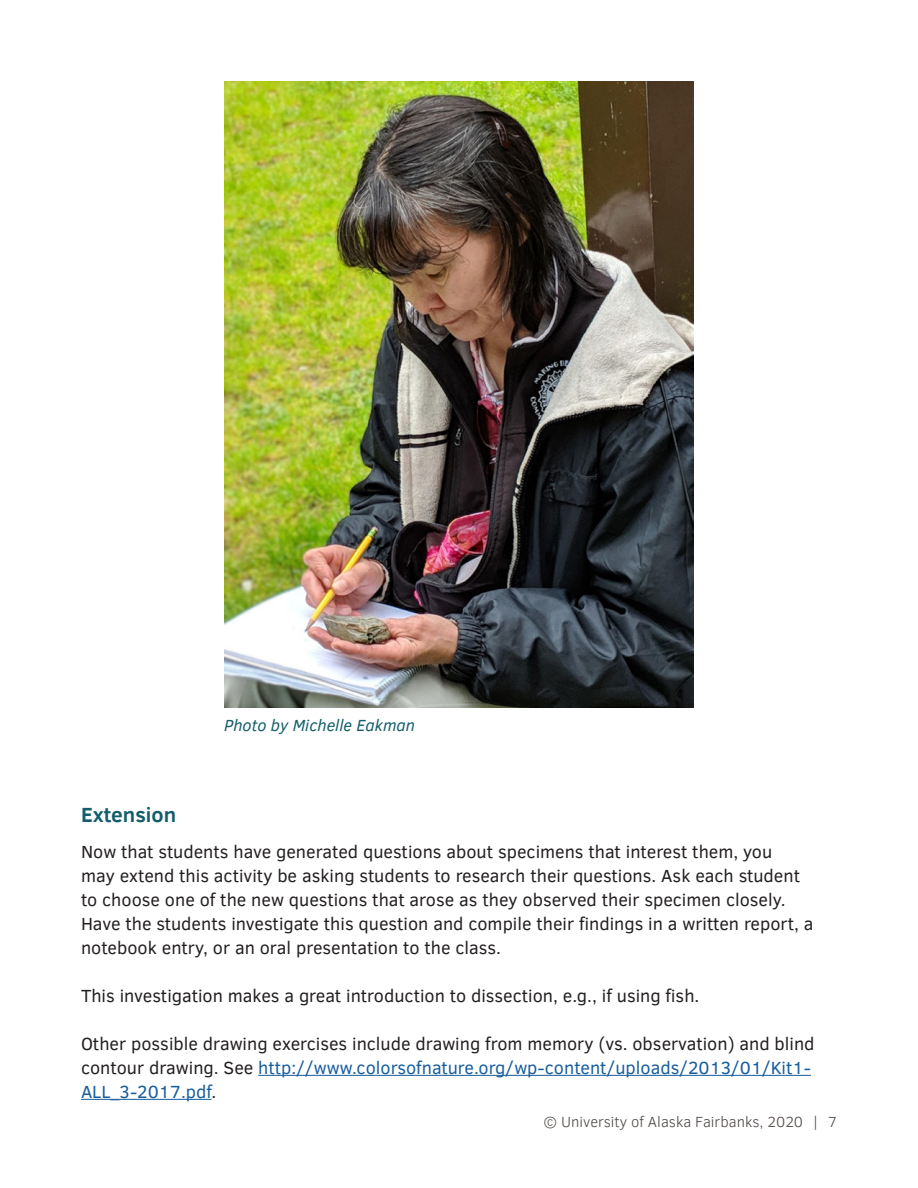
<style>
.page{position:relative;width:918px;height:1188px;background:#fff}
.page>*{position:absolute;margin:0;border:0;box-sizing:border-box;transform-origin:0 0}
.Section_Title{font:700 21px "Clear Sans";color:#145e6c}
.Body_Text{font:18px/24px "Clear Sans";color:#231f20}
.t1{font:italic 16.5px "Clear Sans";color:#145e6c}
.t2{font:300 15px "Clear Sans";color:#524a47}
.s1{color:#175d9e}
</style>
<div class="page">
<hr style="left:258px;top:1075px;width:553px;height:1px;background:#175d9e">
<hr style="left:81px;top:1099px;width:131px;height:1px;background:#175d9e">
<img style="left:224px;top:81px;width:470px;height:627px">
<p class="t1" style="left:224px;top:714px;width:193px">Photo by Michelle Eakman</p>
<p class="Section_Title" style="left:81px;top:799px;width:97px">Extension</p>
<p class="Body_Text" style="left:81px;top:840px;width:734px">Now that students have generated questions about specimens that interest them, you<br>may extend this activity be asking students to research their questions. Ask each student to choose one of the new questions that arose as they observed their specimen closely.<br>Have the students investigate this question and compile their findings in a written report, a notebook entry, or an oral presentation to the class.</p>
<p class="Body_Text" style="left:81px;top:984px;width:620px">This investigation makes a great introduction to dissection, e.g., if using fish.</p>
<p class="Body_Text" style="left:81px;top:1032px;width:735px">Other possible drawing exercises include drawing from memory (vs. observation) and blind contour drawing. See <span class="s1">http://www.colorsofnature.org/wp-content/uploads/2013/01/Kit1-<br>ALL_3-2017.pdf</span>.</p>
<p class="t2" style="left:543px;top:1112px;width:295px">© University of Alaska Fairbanks, 2020 | 7</p>
</div>
